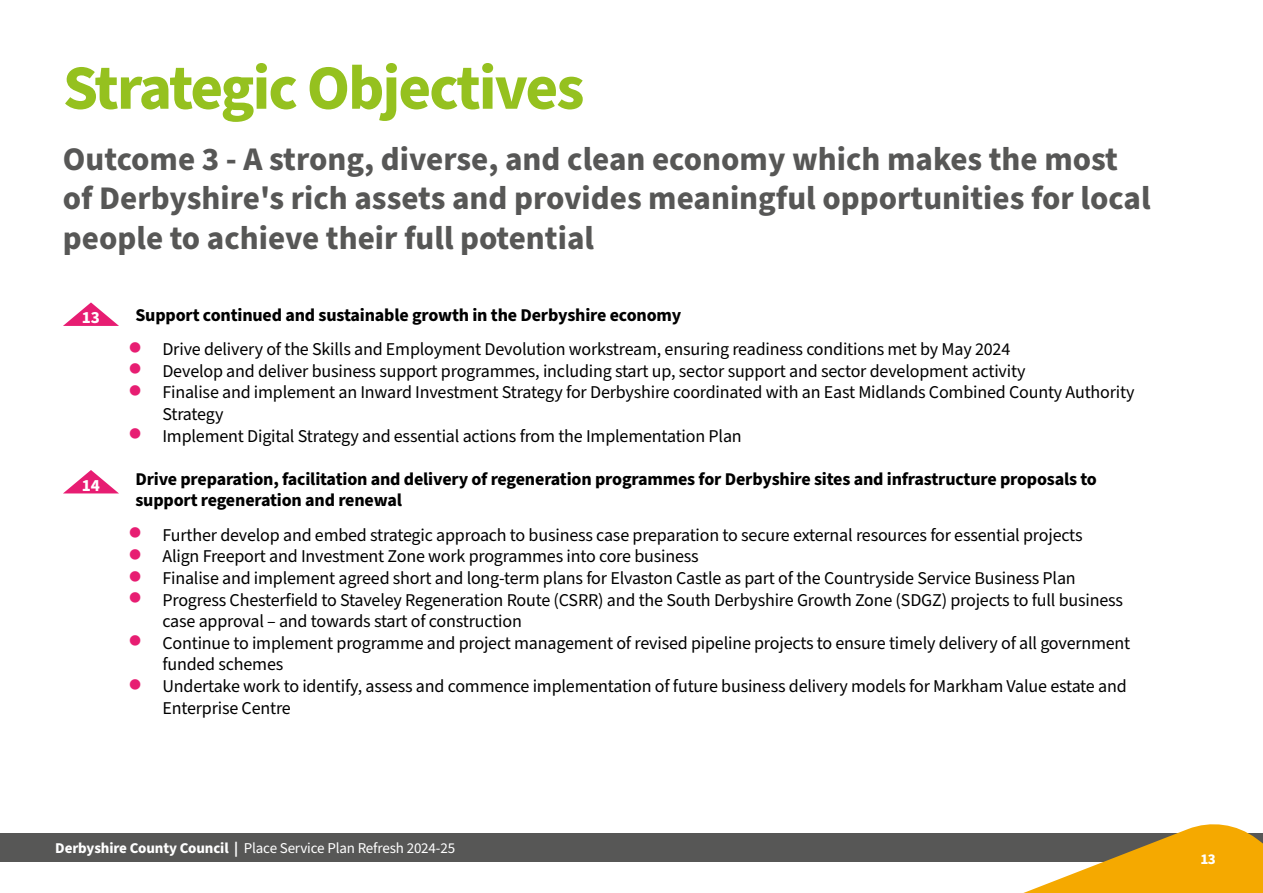
<style>
.page{position:relative;width:1263px;height:893px;background:#fff}
.page>*{position:absolute;margin:0;border:0;box-sizing:border-box;transform-origin:0 0}
.t1{font:700 63px "Source Sans Pro";letter-spacing:-.03em;color:#95c11f}
.t2{font:700 33px/39.6px "Source Sans Pro";color:#575756}
.t3{font:18px/21.6px "Source Sans Pro";letter-spacing:-.01em;color:#000}
.t4{font:700 18px/21.6px "Source Sans Pro";letter-spacing:-.01em;color:#000}
.t5{font:700 17.1px "Source Sans Pro";color:#fff}
.t6{font:15px "Source Sans Pro";letter-spacing:-.01em;color:#fff}
.t7{font:700 15px "Source Sans Pro";color:#fff}
.s1{font-weight:700}
</style>
<div class="page">
<svg style="left:63px;top:302px;width:56px;height:24px"></svg>
<svg style="left:63px;top:470px;width:56px;height:23px"></svg>
<div style="left:0;top:833px;width:1263px;height:29px;background:#575756"></div>
<svg style="left:1023px;top:824px;width:240px;height:69px"></svg>
<h1 class="t1" style="left:63px;top:45px;width:523px">Strategic Objectives</h1>
<h2 class="t2" style="left:63px;top:140px;width:1089px">Outcome 3 - A strong, diverse, and clean economy which makes the most of Derbyshire's rich assets and provides meaningful opportunities for local people to achieve their full potential</h2>
<p class="t5" style="left:82px;top:306px;width:20px">13</p>
<p class="t5" style="left:82px;top:474px;width:20px">14</p>
<p class="t4" style="left:135px;top:305px;width:547px">Support continued and sustainable growth in the Derbyshire economy</p>
<p class="t3" style="left:162px;top:339px;width:973px">Drive delivery of the Skills and Employment Devolution workstream, ensuring readiness conditions met by May 2024<br>Develop and deliver business support programmes, including start up, sector support and sector development activity<br>Finalise and implement an Inward Investment Strategy for Derbyshire coordinated with an East Midlands Combined County Authority Strategy<br>Implement Digital Strategy and essential actions from the Implementation Plan</p>
<p class="t4" style="left:135px;top:468px;width:963px">Drive preparation, facilitation and delivery of regeneration programmes for Derbyshire sites and infrastructure proposals to support regeneration and renewal</p>
<p class="t3" style="left:162px;top:525px;width:969px">Further develop and embed strategic approach to business case preparation to secure external resources for essential projects<br>Align Freeport and Investment Zone work programmes into core business<br>Finalise and implement agreed short and long-term plans for Elvaston Castle as part of the Countryside Service Business Plan Progress Chesterfield to Staveley Regeneration Route (CSRR) and the South Derbyshire Growth Zone (SDGZ) projects to full business case approval – and towards start of construction<br>Continue to implement programme and project management of revised pipeline projects to ensure timely delivery of all government funded schemes<br>Undertake work to identify, assess and commence implementation of future business delivery models for Markham Value estate and Enterprise Centre</p>
<p class="t6" style="left:55px;top:838px;width:401px"><span class="s1">Derbyshire County Council |</span> Place Service Plan Refresh 2024-25</p>
<p class="t7" style="left:1200px;top:849px;width:17px">13</p>
</div>
